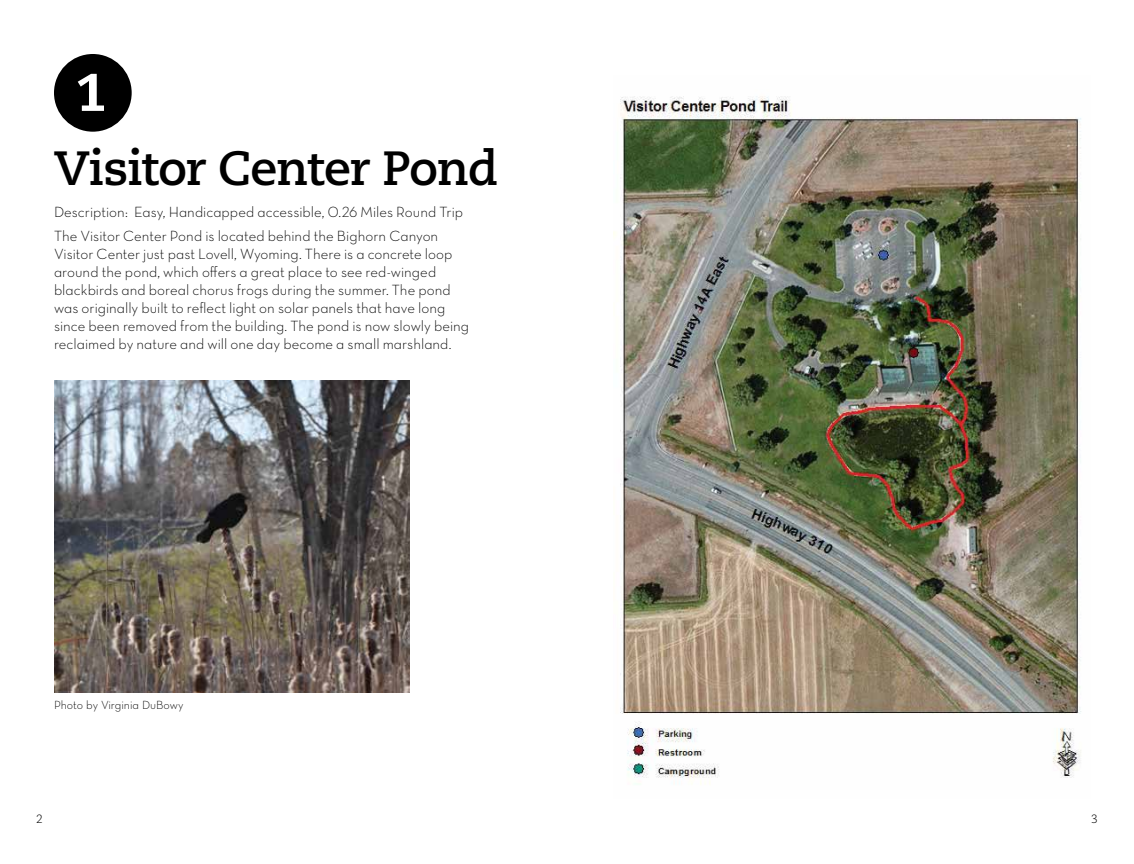
<style>
.page{position:relative;width:1134px;height:864px;background:#fff}
.page>*{position:absolute;margin:0;border:0;box-sizing:border-box;transform-origin:0 0}
.t1{font:800 52.95px "Caecilia";color:#fff}
.t2{font:700 48px "Caecilia";letter-spacing:-.02em;color:#000}
.t3{font:15px/18px "Neutra Text Light Alt";color:#000}
.t4{font:12px "Neutra Text Light Alt";color:#000}
.t5{font:300 12px "Caecilia";color:#000}
</style>
<div class="page">
<div style="left:54px;top:54px;width:78px;height:78px;background:#000;border-radius:50%"></div>
<img style="left:54px;top:380px;width:355px;height:313px">
<img style="left:613px;top:96px;width:468px;height:689px">
<h2 class="t1" style="left:76px;top:60px;width:33px">1</h2>
<h2 class="t2" style="left:54px;top:140px;width:446px">Visitor Center Pond</h2>
<p class="t3" style="left:54px;top:202px;width:411px">Description: Easy, Handicapped accessible, 0.26 Miles Round Trip</p>
<p class="t3" style="left:54px;top:227px;width:417px">The Visitor Center Pond is located behind the Bighorn Canyon Visitor Center just past Lovell, Wyoming. There is a concrete loop around the pond, which ofers a great place to see red-winged blackbirds and boreal chorus frogs during the summer. The pond was originally built to refect light on solar panels that have long since been removed from the building. The pond is now slowly being reclaimed by nature and will one day become a small marshland.</p>
<p class="t4" style="left:54px;top:697px;width:131px">Photo by Virginia DuBowy</p>
<p class="t5" style="left:36px;top:812px;width:8px">2</p>
<p class="t5" style="left:1091px;top:812px;width:8px">3</p>
</div>
